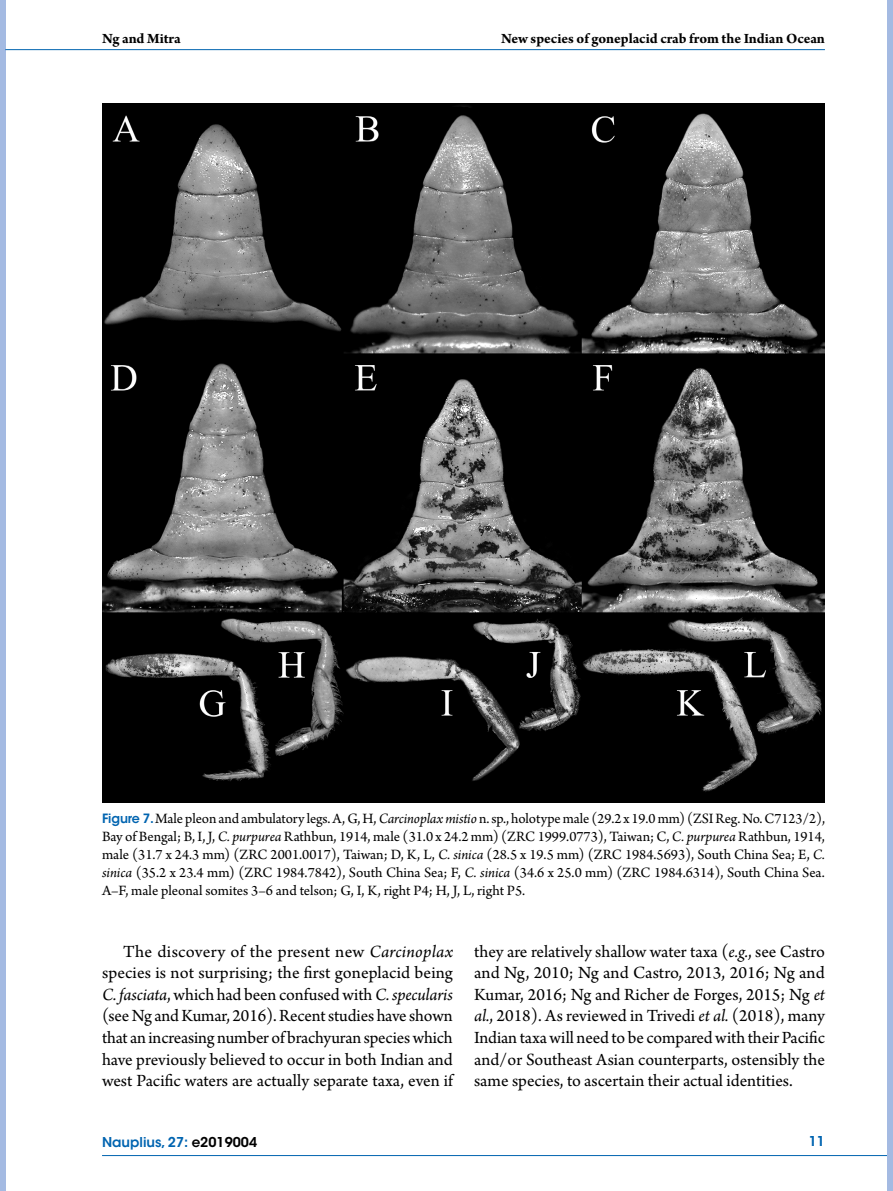
<style>
.page{position:relative;width:893px;height:1191px;background:#fff}
.page>*{position:absolute;margin:0;border:0;box-sizing:border-box;transform-origin:0 0}
.t1{font:18px/21.6px "Arno Pro";color:#000;text-align:justify}
.t2{font:15px/18px "Arno Pro";color:#000;text-align:justify}
.t3{font:700 15px "Arno Pro";letter-spacing:-.005em;color:#000}
.t4{font:600 13.5px "ITC Avant Garde Std";color:#0064b0}
.s1{font-family:"ITC Avant Garde Std";font-weight:600;font-size:12.75px;color:#0064b0}
.s2{font-style:italic}
.s3{color:#000}
</style>
<div class="page">
<div style="left:0;top:0;width:5px;height:1191px;background:#a4bae2"></div>
<hr style="left:102px;top:1155px;width:791px;height:1px;background:#0064b0">
<hr style="left:5px;top:49px;width:820px;height:1px;background:#0064b0">
<div style="left:888px;top:0;width:5px;height:1191px;background:#a4bae2"></div>
<img style="left:102px;top:103px;width:723px;height:699px">
<p class="t3" style="left:102px;top:30px;width:80px">Ng and Mitra</p>
<p class="t3" style="left:501px;top:30px;width:325px">New species of goneplacid crab from the Indian Ocean</p>
<p class="t2" style="left:102px;top:810px;width:724px"><span class="s1">Figure 7.</span> Male pleon and ambulatory legs. A, G, H, <span class="s2">Carcinoplax mistio</span> n. sp., holotype male (29.2 x 19.0 mm) (ZSI Reg. No. C7123/2), Bay of Bengal; B, I, J, <span class="s2">C. purpurea</span> Rathbun, 1914, male (31.0 x 24.2 mm) (ZRC 1999.0773), Taiwan; C, <span class="s2">C. purpurea</span> Rathbun, 1914, male (31.7 x 24.3 mm) (ZRC 2001.0017), Taiwan; D, K, L, <span class="s2">C. sinica</span> (28.5 x 19.5 mm) (ZRC 1984.5693), South China Sea; E, <span class="s2">C. sinica</span> (35.2 x 23.4 mm) (ZRC 1984.7842), South China Sea; F, <span class="s2">C. sinica</span> (34.6 x 25.0 mm) (ZRC 1984.6314), South China Sea.<br>A–F, male pleonal somites 3–6 and telson; G, I, K, right P4; H, J, L, right P5.</p>
<p class="t1" style="left:102px;top:941px;width:352px;text-indent:21px">The discovery of the present new <span class="s2">Carcinoplax </span>species is not surprising; the first goneplacid being <span class="s2">C. fasciata</span>, which had been confused with <span class="s2">C. specularis </span>(see Ng and Kumar, 2016). Recent studies have shown that an increasing number of brachyuran species which have previously believed to occur in both Indian and west Pacific waters are actually separate taxa, even if</p>
<p class="t1" style="left:474px;top:941px;width:352px">they are relatively shallow water taxa (<span class="s2">e.g.</span>, see Castro and Ng, 2010; Ng and Castro, 2013, 2016; Ng and Kumar, 2016; Ng and Richer de Forges, 2015; Ng <span class="s2">et al.</span>, 2018). As reviewed in Trivedi <span class="s2">et al.</span> (2018), many Indian taxa will need to be compared with their Pacific and/or Southeast Asian counterparts, ostensibly the same species, to ascertain their actual identities.</p>
<p class="t4" style="left:102px;top:1133px;width:157px">Nauplius, 27: <span class="s3">e2019004</span></p>
<p class="t4" style="left:809px;top:1132px;width:18px">11</p>
</div>
